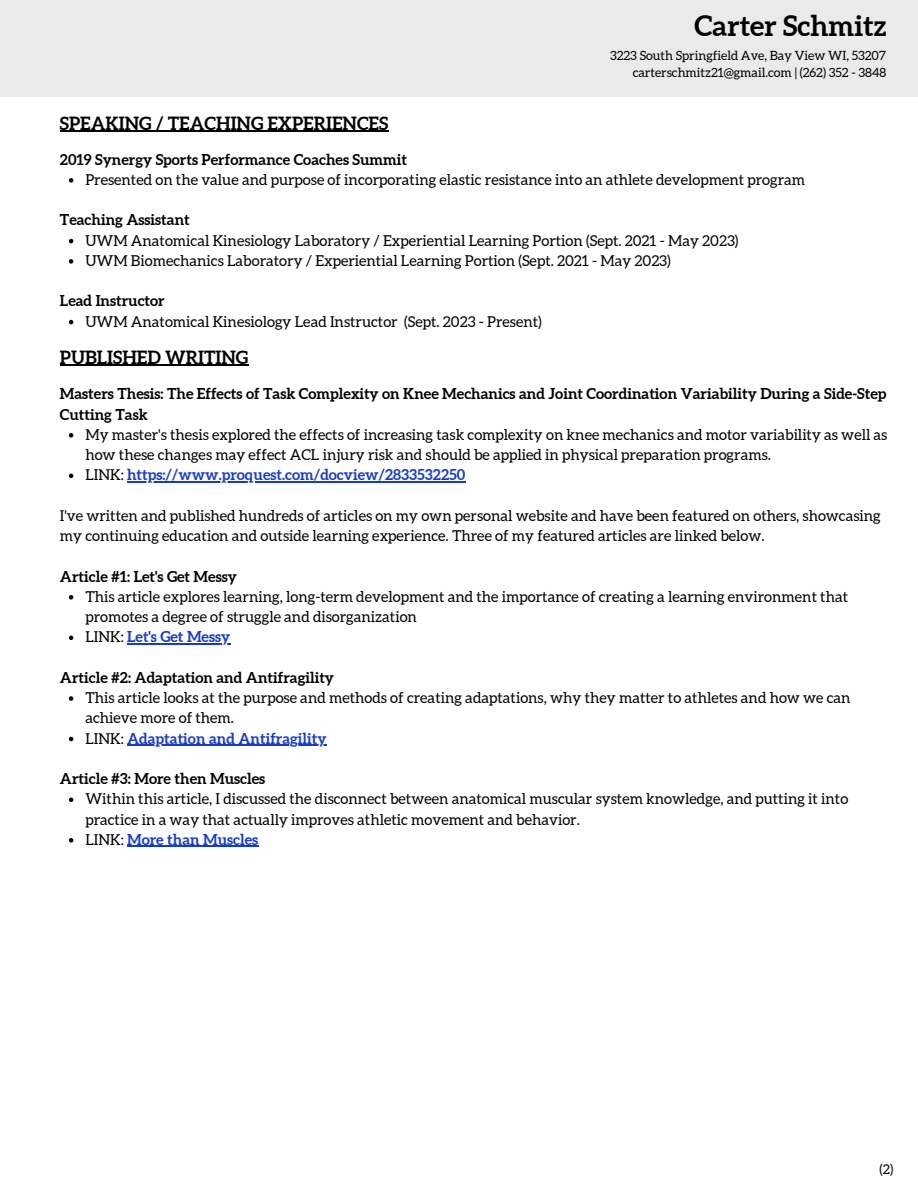
<style>
.page{position:relative;width:918px;height:1188px;background:#fff}
.page>*{position:absolute;margin:0;border:0;box-sizing:border-box;transform-origin:0 0}
.t1{font:700 28.35px "Aleo";color:#000}
.t2{font:700 18.15px "Aleo";color:#000}
.t3{font:15px/20.2px "Aleo";color:#000}
.t4{font:700 15px/20.2px "Aleo";color:#000}
.t5{font:700 15px "Aleo";color:#1439d6}
.t6{font:13.5px "Aleo";color:#000}
.t7{font:12.75px "Aleo";color:#000}
.s1{font-weight:400;color:#000}
</style>
<div class="page">
<div style="left:0;top:0;width:918px;height:97px;background:#eaeaea"></div>
<hr style="left:60px;top:131px;width:328px;height:1px;background:#000">
<svg style="left:69px;top:178px;width:4px;height:5px"></svg>
<svg style="left:69px;top:239px;width:4px;height:4px"></svg>
<svg style="left:69px;top:259px;width:4px;height:5px"></svg>
<svg style="left:69px;top:320px;width:4px;height:4px"></svg>
<hr style="left:60px;top:365px;width:188px;height:1px;background:#000">
<svg style="left:69px;top:433px;width:4px;height:5px"></svg>
<svg style="left:69px;top:474px;width:4px;height:4px"></svg>
<hr style="left:127px;top:481px;width:338px;height:2px;background:#1439d6">
<svg style="left:69px;top:595px;width:4px;height:5px"></svg>
<svg style="left:69px;top:636px;width:4px;height:4px"></svg>
<hr style="left:127px;top:643px;width:103px;height:2px;background:#1439d6">
<svg style="left:69px;top:696px;width:4px;height:5px"></svg>
<svg style="left:69px;top:737px;width:4px;height:4px"></svg>
<hr style="left:127px;top:745px;width:200px;height:1px;background:#1439d6">
<svg style="left:69px;top:798px;width:4px;height:4px"></svg>
<svg style="left:69px;top:838px;width:4px;height:5px"></svg>
<hr style="left:127px;top:846px;width:131px;height:1px;background:#1439d6">
<h1 class="t1" style="left:695px;top:9px;width:193px">Carter Schmitz</h1>
<p class="t7" style="left:610px;top:48px;width:277px">3223 South Springfield Ave, Bay View WI, 53207</p>
<p class="t7" style="left:633px;top:65px;width:255px">carterschmitz21@gmail.com | (262) 352 - 3848</p>
<p class="t2" style="left:60px;top:113px;width:330px">SPEAKING / TEACHING EXPERIENCES</p>
<p class="t4" style="left:60px;top:149px;width:349px">2019 Synergy Sports Performance Coaches Summit</p>
<h2 class="t3" style="left:85px;top:169px;width:721px">Presented on the value and purpose of incorporating elastic resistance into an athlete development program</h2>
<h3 class="t4" style="left:60px;top:210px;width:131px">Teaching Assistant</h3>
<p class="t3" style="left:85px;top:230px;width:655px">UWM Anatomical Kinesiology Laboratory / Experiential Learning Portion (Sept. 2021 - May 2023)</p>
<h3 class="t3" style="left:85px;top:250px;width:587px">UWM Biomechanics Laboratory / Experiential Learning Portion (Sept. 2021 - May 2023)</h3>
<p class="t4" style="left:60px;top:291px;width:106px">Lead Instructor</p>
<p class="t3" style="left:85px;top:311px;width:458px">UWM Anatomical Kinesiology Lead Instructor (Sept. 2023 - Present)</p>
<h3 class="t2" style="left:60px;top:347px;width:190px">PUBLISHED WRITING</h3>
<p class="t4" style="left:60px;top:384px;width:828px">Masters Thesis: The Effects of Task Complexity on Knee Mechanics and Joint Coordination Variability During a Side-Step<br>Cutting Task</p>
<h2 class="t3" style="left:85px;top:424px;width:804px">My master's thesis explored the effects of increasing task complexity on knee mechanics and motor variability as well as how these changes may effect ACL injury risk and should be applied in physical preparation programs.</h2>
<h3 class="t5" style="left:85px;top:466px;width:382px"><span class="s1">LINK:</span> https://www.proquest.com/docview/2833532250</h3>
<p class="t3" style="left:60px;top:505px;width:822px">I've written and published hundreds of articles on my own personal website and have been featured on others, showcasing</p>
<p class="t3" style="left:60px;top:526px;width:706px">my continuing education and outside learning experience. Three of my featured articles are linked below.</p>
<p class="t4" style="left:60px;top:566px;width:179px">Article #1: Let's Get Messy</p>
<h4 class="t3" style="left:85px;top:586px;width:764px">This article explores learning, long-term development and the importance of creating a learning environment that promotes a degree of struggle and disorganization</h4>
<h3 class="t5" style="left:85px;top:628px;width:146px"><span class="s1">LINK:</span> Let's Get Messy</h3>
<p class="t4" style="left:60px;top:667px;width:276px">Article #2: Adaptation and Antifragility</p>
<p class="t3" style="left:85px;top:688px;width:767px">This article looks at the purpose and methods of creating adaptations, why they matter to athletes and how we can achieve more of them.</p>
<h3 class="t5" style="left:85px;top:729px;width:243px"><span class="s1">LINK:</span> Adaptation and Antifragility</h3>
<p class="t4" style="left:60px;top:768px;width:207px">Article #3: More then Muscles</p>
<p class="t3" style="left:85px;top:789px;width:764px">Within this article, I discussed the disconnect between anatomical muscular system knowledge, and putting it into practice in a way that actually improves athletic movement and behavior.</p>
<h3 class="t5" style="left:85px;top:831px;width:174px"><span class="s1">LINK:</span> More than Muscles</h3>
<p class="t6" style="left:880px;top:1161px;width:15px">(2)</p>
</div>
